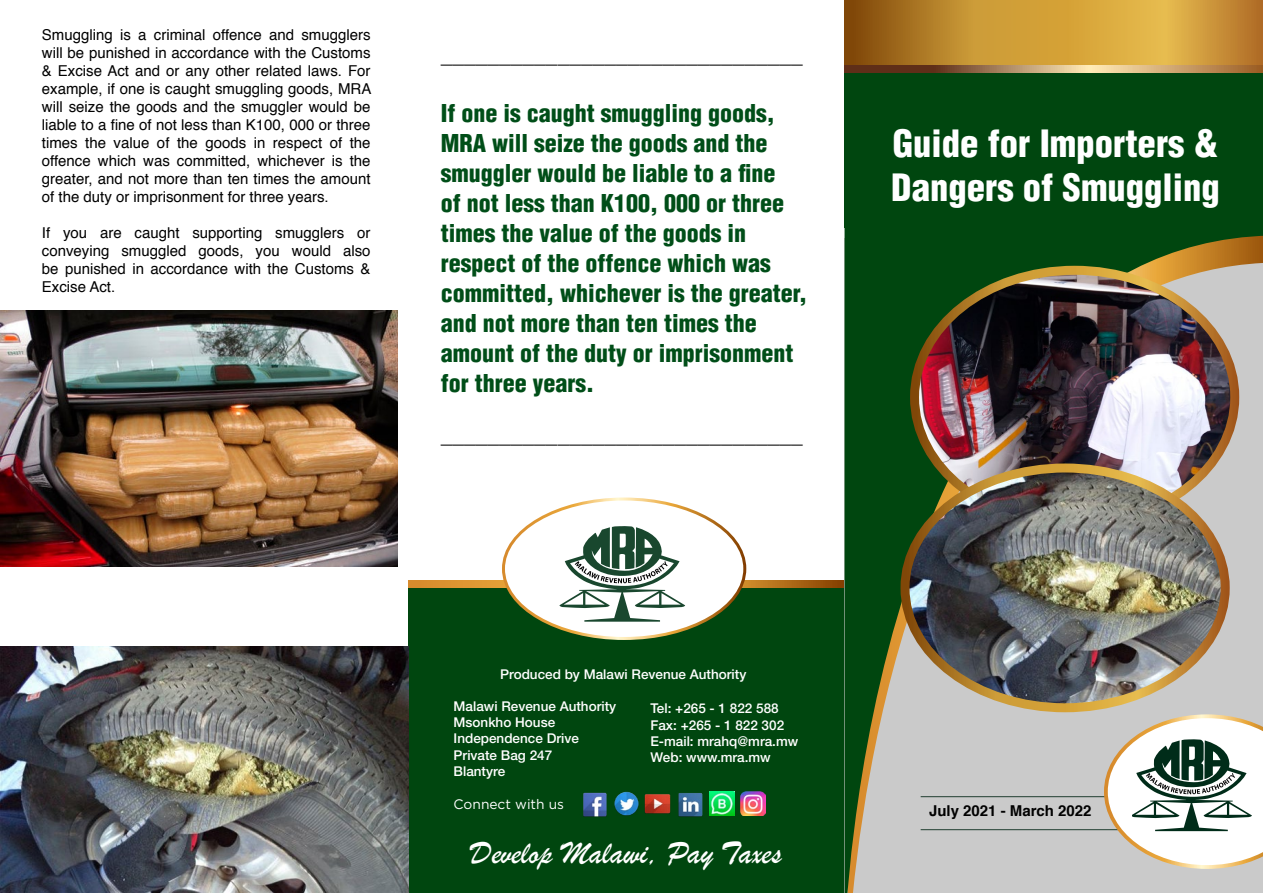
<style>
.page{position:relative;width:1263px;height:893px;background:#fff}
.page>*{position:absolute;margin:0;border:0;box-sizing:border-box;transform-origin:0 0}
.t1{font:900 condensed 36.75px/44.1px "Helvetica LT Std";color:#fff}
.t2{font:33px "Brush Script";color:#fff}
.t3{font:900 condensed 24px/30px "Helvetica LT Std";color:#004e18}
.t4{font:21px "Helvetica";color:#000}
.t5{font:15px/18px "Helvetica";color:#000;text-align:justify}
.t6{font:700 15px "Helvetica";color:#000}
.t7{font:13.8px "Gotham";color:#fff}
.t8{font:500 13.5px/16.2px "Helvetica Neue LT Std";color:#fff}
</style>
<div class="page">
<div style="left:408px;top:584px;width:437px;height:309px;background:#00460f"></div>
<svg style="left:408px;top:580px;width:436px;height:7px"></svg>
<div style="left:503px;top:499px;width:242px;height:139px;background:#fff;border-radius:50%"></div>
<svg style="left:559px;top:526px;width:126px;height:96px"></svg>
<img style="left:0;top:646px;width:408px;height:247px">
<svg style="left:844px;top:0;width:419px;height:893px;background:#7a9379"></svg>
<div style="left:845px;top:59px;width:418px;height:168px;background:#00460f"></div>
<img style="left:914px;top:270px;width:321px;height:254px">
<div style="left:910px;top:266px;width:329px;height:263px;border:9px solid #fff;border-radius:50%"></div>
<img style="left:905px;top:468px;width:320px;height:240px">
<div style="left:900px;top:463px;width:330px;height:249px;border:9px solid #fff;border-radius:50%"></div>
<svg style="left:845px;top:64px;width:418px;height:8px;background:#af8455"></svg>
<svg style="left:845px;top:0;width:418px;height:64px;background:#c49133"></svg>
<hr style="left:921px;top:796px;width:227px;height:1px;background:#203e30">
<hr style="left:921px;top:829px;width:227px;height:1px;background:#203e30">
<svg style="left:1104px;top:714px;width:159px;height:155px"></svg>
<img style="left:0;top:310px;width:398px;height:257px">
<img style="left:583px;top:792px;width:24px;height:25px">
<img style="left:614px;top:791px;width:25px;height:25px">
<img style="left:644px;top:794px;width:27px;height:20px">
<img style="left:678px;top:793px;width:25px;height:24px">
<img style="left:709px;top:792px;width:25px;height:23px">
<img style="left:740px;top:792px;width:25px;height:23px">
<p class="t5" style="left:42px;top:26px;width:331px">Smuggling is a criminal offence and smugglers will be punished in accordance with the Customs &amp; Excise Act and or any other related laws. For example, if one is caught smuggling goods, MRA will seize the goods and the smuggler would be liable to a fine of not less than K100, 000 or three times the value of the goods in respect of the offence which was committed, whichever is the greater, and not more than ten times the amount of the duty or imprisonment for three years.</p>
<p class="t5" style="left:42px;top:224px;width:330px">If you are caught supporting smugglers or conveying smuggled goods, you would also be punished in accordance with the Customs &amp; Excise Act.</p>
<h3 class="t4" style="left:441px;top:40px;width:363px">_______________________________</h3>
<p class="t3" style="left:441px;top:98px;width:368px">If one is caught smuggling goods,<br>MRA will seize the goods and the smuggler would be liable to a fine<br>of not less than K100, 000 or three times the value of the goods in respect of the offence which was committed, whichever is the greater, and not more than ten times the amount of the duty or imprisonment for three years.</p>
<h3 class="t4" style="left:441px;top:419px;width:363px">_______________________________</h3>
<h1 class="t1" style="left:891px;top:121px;width:330px">Guide for Importers &amp;<br>Dangers of Smuggling</h1>
<p class="t8" style="left:500px;top:666px;width:248px">Produced by Malawi Revenue Authority</p>
<p class="t8" style="left:454px;top:698px;width:164px">Malawi Revenue Authority<br>Msonkho House<br>Independence Drive<br>Private Bag 247<br>Blantyre</p>
<p class="t8" style="left:650px;top:700px;width:149px">Tel: +265 - 1 822 588<br>Fax: +265 - 1 822 302<br>E-mail: mrahq@mra.mw<br>Web: www.mra.mw</p>
<p class="t7" style="left:454px;top:795px;width:112px">Connect with us</p>
<h2 class="t2" style="left:470px;top:831px;width:313px">Develop Malawi, Pay Taxes</h2>
<p class="t6" style="left:929px;top:799px;width:164px">July 2021 - March 2022</p>
</div>
